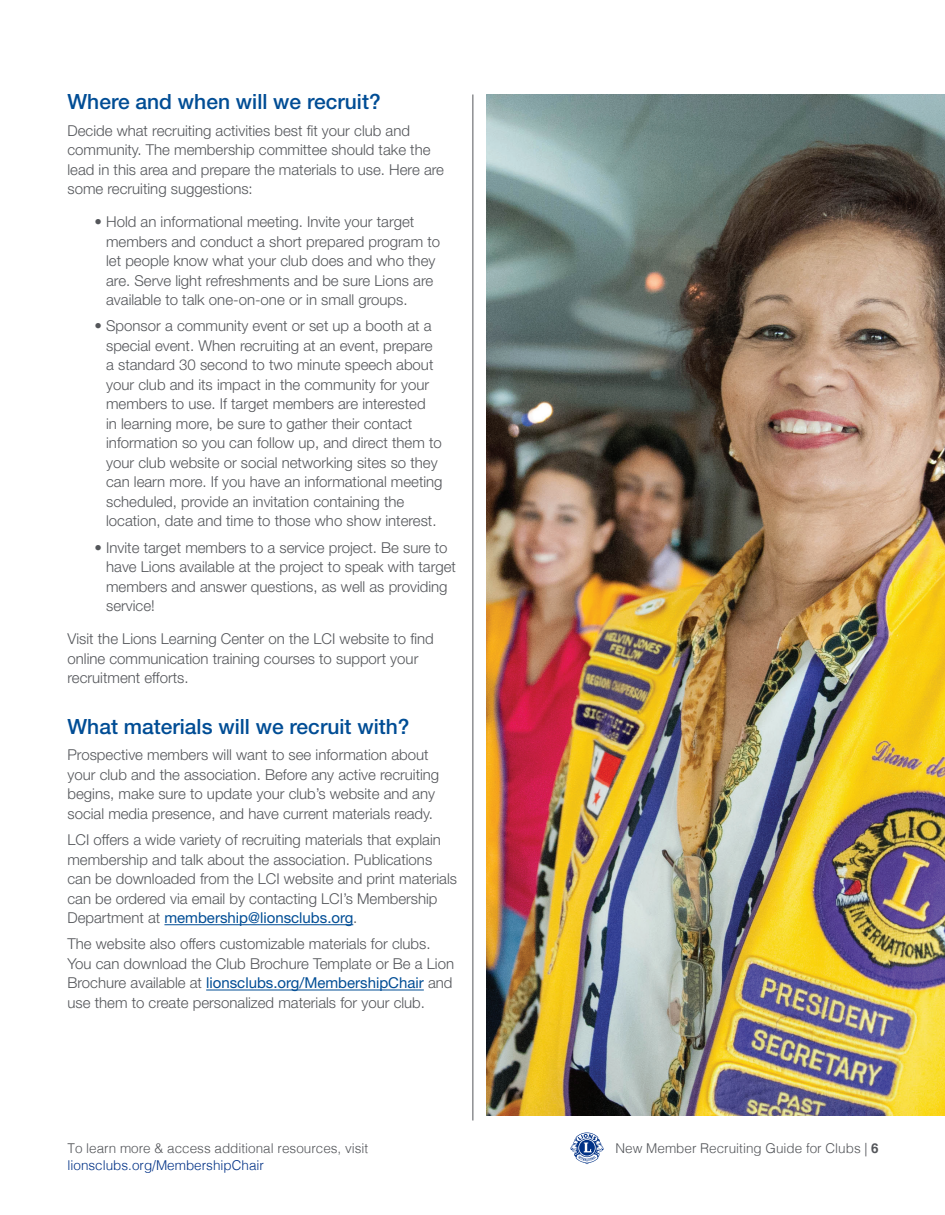
<style>
.page{position:relative;width:945px;height:1215px;background:#fff}
.page>*{position:absolute;margin:0;border:0;box-sizing:border-box;transform-origin:0 0}
.Interior_Subhead_L1{font:500 21px "Helvetica Neue LT Std";color:#014d95}
.Interior_body__small{font:300 15px/19.5px "Helvetica Neue LT Std";color:#54565a}
.t1{font:300 13.5px "Helvetica";color:#54565a}
.t2{font:300 13.5px "Helvetica";color:#003186}
.s1{font-weight:400;color:#014d95}
.s2{font-weight:700}
</style>
<div class="page">
<svg style="left:570px;top:1133px;width:34px;height:31px"></svg>
<hr style="left:473px;top:94px;width:1px;height:1026px;background:#54565a">
<hr style="left:164px;top:924px;width:189px;height:1px;background:#014d95">
<hr style="left:206px;top:990px;width:218px;height:1px;background:#014d95">
<img style="left:486px;top:94px;width:459px;height:1021px">
<p class="Interior_Subhead_L1" style="left:68px;top:90px;width:315px">Where and when will we recruit?</p>
<p class="Interior_body__small" style="left:68px;top:120px;width:378px">Decide what recruiting activities best fit your club and community. The membership committee should take the lead in this area and prepare the materials to use. Here are some recruiting suggestions:</p>
<p class="Interior_body__small" style="left:106px;top:212px;width:336px;text-indent:-12px">• Hold an informational meeting. Invite your target members and conduct a short prepared program to let people know what your club does and who they are. Serve light refreshments and be sure Lions are available to talk one-on-one or in small groups.</p>
<p class="Interior_body__small" style="left:106px;top:316px;width:338px;text-indent:-12px">• Sponsor a community event or set up a booth at a special event. When recruiting at an event, prepare a standard 30 second to two minute speech about your club and its impact in the community for your members to use. If target members are interested<br>in learning more, be sure to gather their contact information so you can follow up, and direct them to your club website or social networking sites so they can learn more. If you have an informational meeting scheduled, provide an invitation containing the location, date and time to those who show interest.</p>
<p class="Interior_body__small" style="left:106px;top:537px;width:351px;text-indent:-12px">• Invite target members to a service project. Be sure to have Lions available at the project to speak with target members and answer questions, as well as providing service!</p>
<p class="Interior_body__small" style="left:68px;top:629px;width:368px">Visit the Lions Learning Center on the LCI website to find online communication training courses to support your recruitment efforts.</p>
<p class="Interior_Subhead_L1" style="left:68px;top:714px;width:343px">What materials will we recruit with?</p>
<p class="Interior_body__small" style="left:68px;top:745px;width:373px">Prospective members will want to see information about your club and the association. Before any active recruiting begins, make sure to update your club’s website and any social media presence, and have current materials ready.</p>
<p class="Interior_body__small" style="left:68px;top:830px;width:391px">LCI offers a wide variety of recruiting materials that explain membership and talk about the association. Publications can be downloaded from the LCI website and print materials can be ordered via email by contacting LCI’s Membership Department at <span class="s1">membership@lionsclubs.org</span>.</p>
<p class="Interior_body__small" style="left:68px;top:934px;width:388px">The website also offers customizable materials for clubs.<br>You can download the Club Brochure Template or Be a Lion Brochure available at <span class="s1">lionsclubs.org/MembershipChair</span> and use them to create personalized materials for your club.</p>
<p class="t1" style="left:68px;top:1137px;width:302px">To learn more &amp; access additional resources, visit</p>
<p class="t1" style="left:616px;top:1137px;width:265px">New Member Recruiting Guide for Clubs | <span class="s2">6</span></p>
<p class="t2" style="left:68px;top:1153px;width:198px">lionsclubs.org/MembershipChair</p>
</div>
